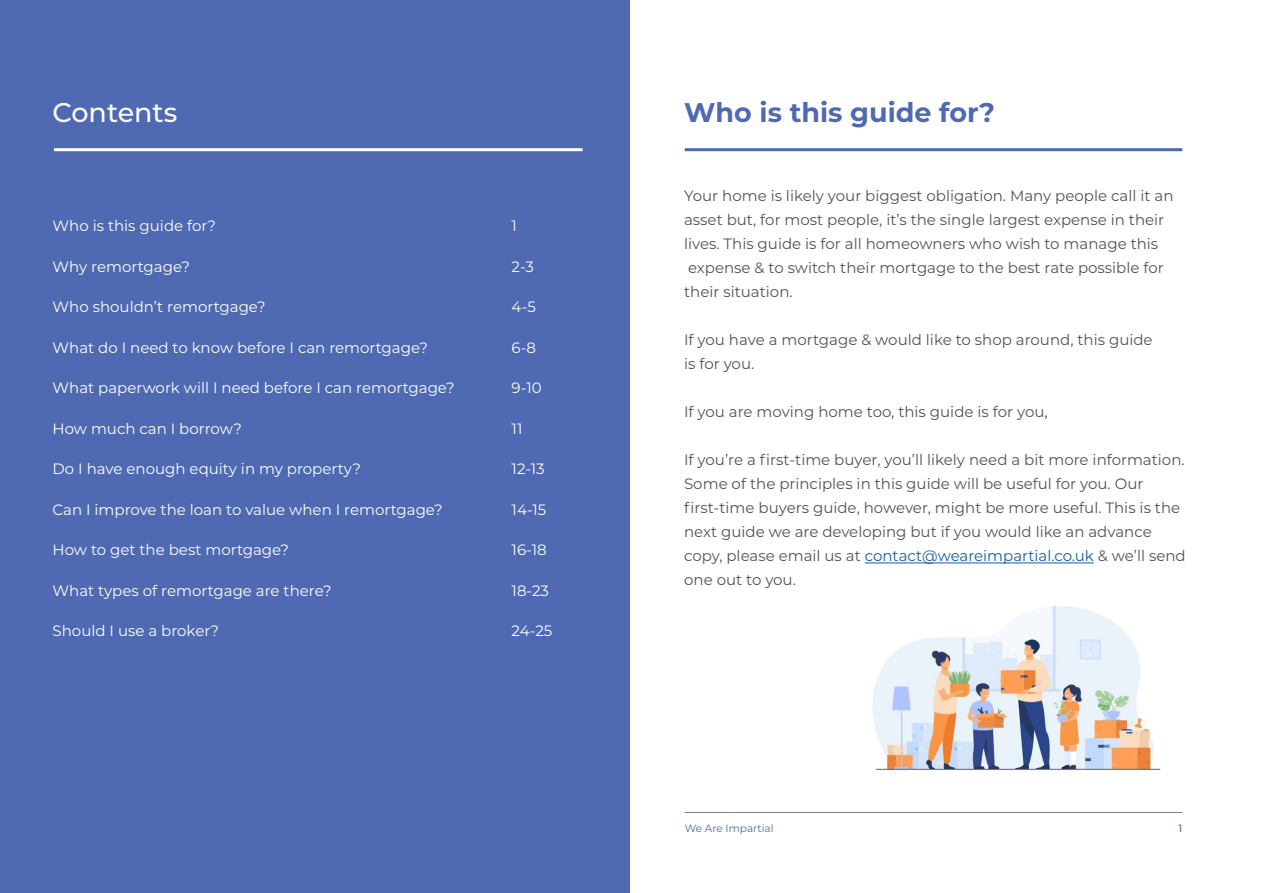
<style>
.page{position:relative;width:1263px;height:893px;background:#fff}
.page>*{position:absolute;margin:0;border:0;box-sizing:border-box;transform-origin:0 0}
.t1{font:700 27px "Montserrat";color:#4f69b2}
.t2{font:500 27px "Montserrat";color:#fff}
.t3{font:15px/24px "Montserrat";color:#545353}
.t4{font:15px "Montserrat";color:#fff}
.t5{font:10.5px "Montserrat";color:#4f69b2}
.t6{font:500 10.5px "Montserrat";color:#4f69b2}
.s1{color:#175d9e}
</style>
<div class="page">
<div style="left:0;top:0;width:630px;height:893px;background:#4f69b2"></div>
<hr style="left:865px;top:562px;width:229px;height:1px;background:#175d9e">
<hr style="left:685px;top:812px;width:497px;height:1px;background:#808080">
<hr style="left:54px;top:148px;width:529px;height:3px;background:#fff">
<hr style="left:685px;top:148px;width:497px;height:3px;background:#4d68b0">
<img style="left:872px;top:606px;width:289px;height:164px">
<p class="t2" style="left:53px;top:93px;width:126px">Contents</p>
<p class="t4" style="left:53px;top:216px;width:165px">Who is this guide for?</p>
<p class="t4" style="left:53px;top:256px;width:139px">Why remortgage?</p>
<p class="t4" style="left:53px;top:297px;width:215px">Who shouldn’t remortgage?</p>
<p class="t4" style="left:53px;top:337px;width:377px">What do I need to know before I can remortgage?</p>
<p class="t4" style="left:53px;top:378px;width:404px">What paperwork will I need before I can remortgage?</p>
<p class="t4" style="left:53px;top:418px;width:191px">How much can I borrow?</p>
<p class="t4" style="left:53px;top:459px;width:310px">Do I have enough equity in my property?</p>
<p class="t4" style="left:53px;top:499px;width:392px">Can I improve the loan to value when I remortgage?</p>
<p class="t4" style="left:53px;top:540px;width:238px">How to get the best mortgage?</p>
<p class="t4" style="left:53px;top:580px;width:281px">What types of remortgage are there?</p>
<p class="t4" style="left:53px;top:621px;width:168px">Should I use a broker?</p>
<p class="t4" style="left:512px;top:216px;width:7px">1</p>
<p class="t4" style="left:512px;top:256px;width:24px">2-3</p>
<p class="t4" style="left:512px;top:297px;width:26px">4-5</p>
<p class="t4" style="left:512px;top:337px;width:26px">6-8</p>
<p class="t4" style="left:512px;top:378px;width:32px">9-10</p>
<p class="t4" style="left:512px;top:418px;width:12px">11</p>
<p class="t4" style="left:512px;top:459px;width:35px">12-13</p>
<p class="t4" style="left:512px;top:499px;width:36px">14-15</p>
<p class="t4" style="left:512px;top:540px;width:37px">16-18</p>
<p class="t4" style="left:512px;top:580px;width:39px">18-23</p>
<p class="t4" style="left:512px;top:621px;width:42px">24-25</p>
<p class="t1" style="left:684px;top:93px;width:312px">Who is this guide for?</p>
<p class="t3" style="left:684px;top:184px;width:491px">Your home is likely your biggest obligation. Many people call it an asset but, for most people, it’s the single largest expense in their lives. This guide is for all homeowners who wish to manage this</p>
<p class="t3" style="left:684px;top:256px;width:481px">expense &amp; to switch their mortgage to the best rate possible for their situation.</p>
<p class="t3" style="left:684px;top:328px;width:470px">If you have a mortgage &amp; would like to shop around, this guide</p>
<p class="t3" style="left:684px;top:352px;width:72px">is for you.</p>
<p class="t3" style="left:684px;top:400px;width:365px">If you are moving home too, this guide is for you,</p>
<p class="t3" style="left:684px;top:448px;width:502px">If you’re a first-time buyer, you’ll likely need a bit more information.<br>Some of the principles in this guide will be useful for you. Our</p>
<p class="t3" style="left:684px;top:496px;width:503px">first-time buyers guide, however, might be more useful. This is the next guide we are developing but if you would like an advance copy, please email us at <span class="s1">contact@weareimpartial.co.uk</span> &amp; we’ll send one out to you.</p>
<p class="t5" style="left:685px;top:821px;width:90px">We Are Impartial</p>
<p class="t6" style="left:1178px;top:821px;width:5px">1</p>
</div>
